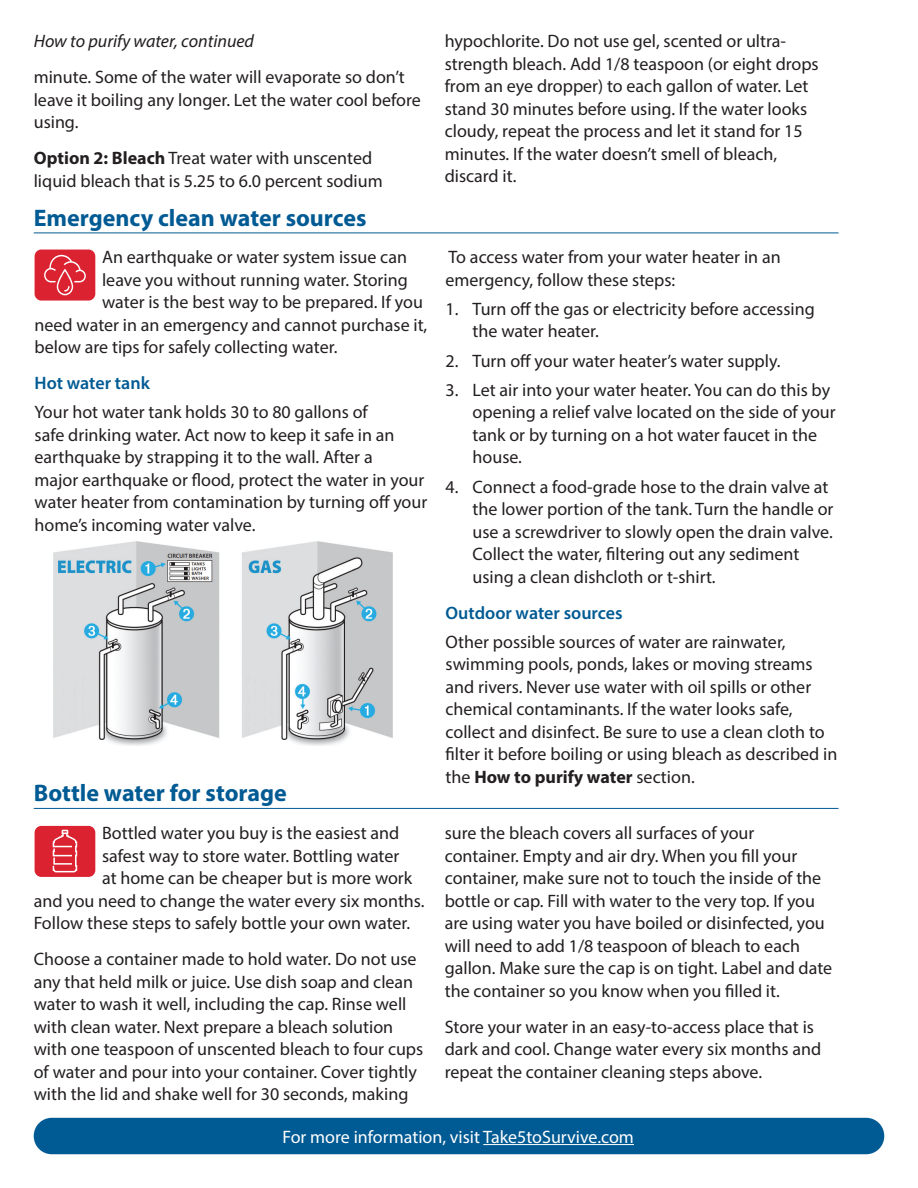
<style>
.page{position:relative;width:918px;height:1188px;background:#fff}
.page>*{position:absolute;margin:0;border:0;box-sizing:border-box;transform-origin:0 0}
.t1{font:700 24px "Myriad Pro";color:#005a93}
.t2{font:18px/22.5px "Myriad Pro";color:#231f20}
.t3{font:18px "Myriad Pro";color:#fff}
.t4{font:600 18px "Myriad Pro";color:#005a93}
.t5{font:italic 18px "Myriad Pro";color:#231f20}
.s1{font-weight:700}
</style>
<div class="page">
<div style="left:34px;top:1118px;width:850px;height:36px;background:#005a93;border-radius:18px"></div>
<hr style="left:483px;top:1144px;width:151px;height:1px;background:#fff">
<div style="left:35px;top:826px;width:60px;height:51px;background:#db2230;border-radius:7px"></div>
<svg style="left:53px;top:830px;width:24px;height:42px"></svg>
<div style="left:35px;top:250px;width:60px;height:51px;background:#db2230;border-radius:7px"></div>
<svg style="left:44px;top:255px;width:42px;height:40px"></svg>
<hr style="left:34px;top:233px;width:805px;height:1px;background:#005a93">
<hr style="left:34px;top:808px;width:805px;height:1px;background:#005a93">
<img style="left:53px;top:541px;width:340px;height:204px">
<p class="t5" style="left:34px;top:30px;width:222px">How to purify water, continued</p>
<p class="t2" style="left:34px;top:66px;width:388px">minute. Some of the water will evaporate so don’t leave it boiling any longer. Let the water cool before using.</p>
<p class="t2" style="left:34px;top:147px;width:350px"><span class="s1">Option 2: Bleach</span> Treat water with unscented liquid bleach that is 5.25 to 6.0 percent sodium</p>
<h1 class="t1" style="left:34px;top:202px;width:334px">Emergency clean water sources</h1>
<p class="t2" style="left:102px;top:245px;width:306px">An earthquake or water system issue can</p>
<p class="t2" style="left:102px;top:268px;width:307px">leave you without running water. Storing</p>
<p class="t2" style="left:102px;top:290px;width:322px">water is the best way to be prepared. If you</p>
<p class="t2" style="left:35px;top:313px;width:394px">need water in an emergency and cannot purchase it,</p>
<p class="t2" style="left:35px;top:335px;width:304px">below are tips for safely collecting water.</p>
<p class="t4" style="left:35px;top:372px;width:117px">Hot water tank</p>
<p class="t2" style="left:35px;top:401px;width:394px">Your hot water tank holds 30 to 80 gallons of<br>safe drinking water. Act now to keep it safe in an earthquake by strapping it to the wall. After a<br>major earthquake or flood, protect the water in your water heater from contamination by turning off your home’s incoming water valve.</p>
<h1 class="t1" style="left:34px;top:778px;width:255px">Bottle water for storage</h1>
<p class="t2" style="left:102px;top:822px;width:299px">Bottled water you buy is the easiest and</p>
<p class="t2" style="left:102px;top:844px;width:299px">safest way to store water. Bottling water</p>
<p class="t2" style="left:102px;top:867px;width:312px">at home can be cheaper but is more work</p>
<p class="t2" style="left:34px;top:889px;width:392px">and you need to change the water every six months.</p>
<p class="t2" style="left:34px;top:912px;width:378px">Follow these steps to safely bottle your own water.</p>
<p class="t2" style="left:34px;top:948px;width:391px">Choose a container made to hold water. Do not use any that held milk or juice. Use dish soap and clean water to wash it well, including the cap. Rinse well with clean water. Next prepare a bleach solution with one teaspoon of unscented bleach to four cups of water and pour into your container. Cover tightly with the lid and shake well for 30 seconds, making</p>
<p class="t2" style="left:445px;top:30px;width:376px">hypochlorite. Do not use gel, scented or ultra&shy;strength bleach. Add 1/8 teaspoon (or eight drops from an eye dropper) to each gallon of water. Let stand 30 minutes before using. If the water looks cloudy, repeat the process and let it stand for 15 minutes. If the water doesn’t smell of bleach, discard it.</p>
<p class="t2" style="left:446px;top:245px;width:337px">To access water from your water heater in an emergency, follow these steps:</p>
<p class="t2" style="left:473px;top:297px;width:344px;text-indent:-27px">1. Turn off the gas or electricity before accessing the water heater.</p>
<p class="t2" style="left:446px;top:349px;width:337px">2. Turn off your water heater’s water supply.</p>
<p class="t2" style="left:473px;top:378px;width:365px;text-indent:-27px">3. Let air into your water heater. You can do this by opening a relief valve located on the side of your tank or by turning on a hot water faucet in the house.</p>
<p class="t2" style="left:473px;top:475px;width:362px;text-indent:-27px">4. Connect a food-grade hose to the drain valve at the lower portion of the tank. Turn the handle or use a screwdriver to slowly open the drain valve.<br>Collect the water, filtering out any sediment using a clean dishcloth or t-shirt.</p>
<p class="t4" style="left:446px;top:601px;width:178px">Outdoor water sources</p>
<p class="t2" style="left:446px;top:630px;width:393px">Other possible sources of water are rainwater, swimming pools, ponds, lakes or moving streams and rivers. Never use water with oil spills or other chemical contaminants. If the water looks safe, collect and disinfect. Be sure to use a clean cloth to filter it before boiling or using bleach as described in the <span class="s1">How to purify water</span> section.</p>
<p class="t2" style="left:445px;top:822px;width:389px">sure the bleach covers all surfaces of your container. Empty and air dry. When you fill your container, make sure not to touch the inside of the bottle or cap. Fill with water to the very top. If you are using water you have boiled or disinfected, you will need to add 1/8 teaspoon of bleach to each gallon. Make sure the cap is on tight. Label and date the container so you know when you filled it.</p>
<p class="t2" style="left:445px;top:1015px;width:378px">Store your water in an easy-to-access place that is dark and cool. Change water every six months and repeat the container cleaning steps above.</p>
<p class="t3" style="left:283px;top:1126px;width:353px">For more information, visit Take5toSurvive.com</p>
</div>
